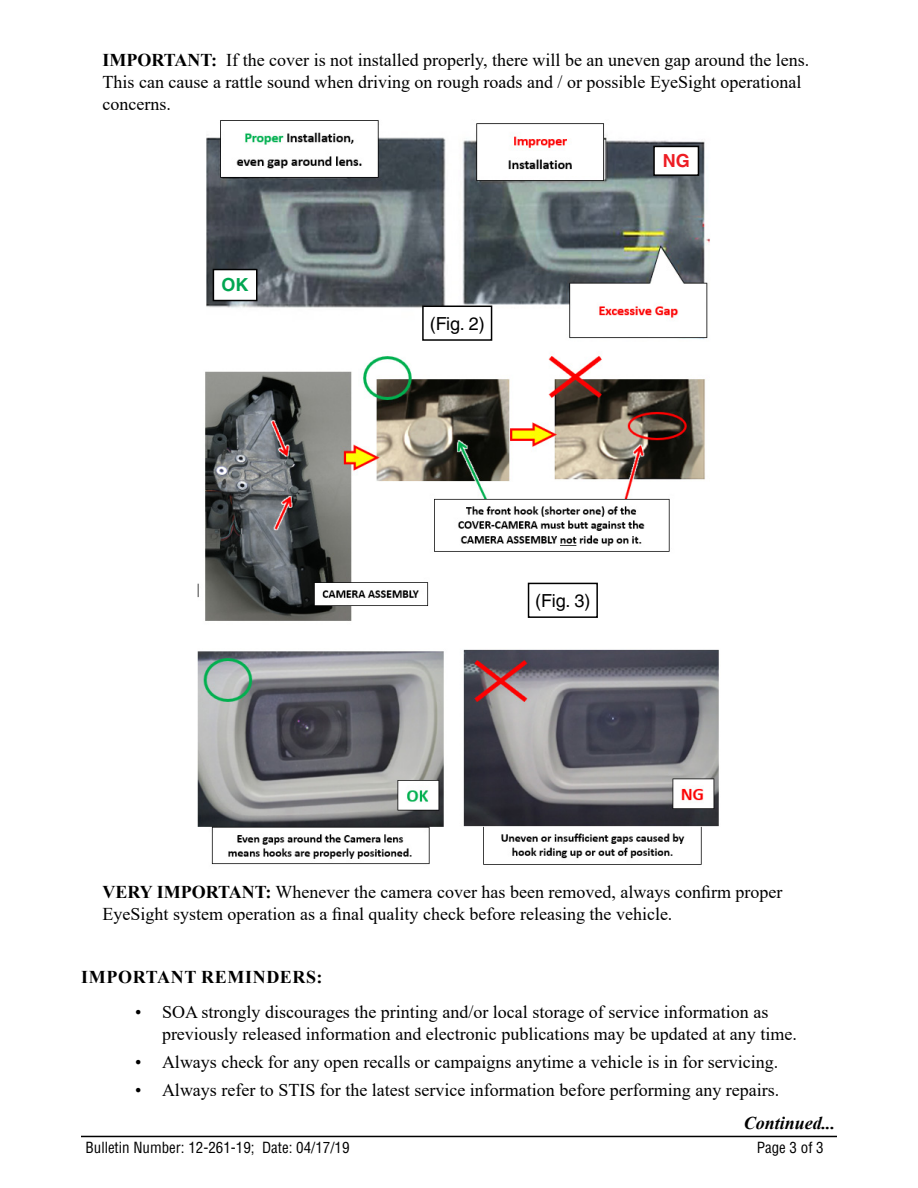
<style>
.page{position:relative;width:918px;height:1188px;background:#fff}
.page>*{position:absolute;margin:0;border:0;box-sizing:border-box;transform-origin:0 0}
.t1{font:18px/21.6px "Times New Roman";color:#000}
.t2{font:700 18px "Times New Roman";letter-spacing:.035em;color:#000}
.t3{font:18px "Helvetica LT Std";letter-spacing:-.015em;color:#000}
.t4{font:italic 700 18px "Times New Roman";color:#000}
.t5{font:700 18px "Helvetica LT Std";color:#ed1d24}
.t6{font:700 18px "Helvetica LT Std";color:#00a651}
.t7{font:condensed 15px "Helvetica LT Std";color:#000}
.s1{font-weight:700}
</style>
<div class="page">
<hr style="left:81px;top:1136px;width:756px;height:1px;background:#000">
<img style="left:206px;top:120px;width:504px;height:221px">
<div style="left:654px;top:146px;width:44px;height:29px;background:#fff"></div>
<div style="left:653px;top:146px;width:46px;height:30px;border:2px solid #000"></div>
<div style="left:213px;top:270px;width:44px;height:31px;background:#fff"></div>
<div style="left:213px;top:269px;width:45px;height:32px;border:2px solid #000"></div>
<div style="left:423px;top:306px;width:69px;height:34px;background:#fff"></div>
<div style="left:422px;top:306px;width:70px;height:35px;border:2px solid #000"></div>
<img style="left:198px;top:355px;width:521px;height:510px">
<div style="left:529px;top:583px;width:68px;height:34px;background:#fff"></div>
<div style="left:528px;top:583px;width:70px;height:35px;border:2px solid #000"></div>
<p class="t1" style="left:103px;top:49px;width:708px"><span class="s1">IMPORTANT:</span> If the cover is not installed properly, there will be an uneven gap around the lens.<br>This can cause a rattle sound when driving on rough roads and / or possible EyeSight operational concerns.</p>
<p class="t6" style="left:222px;top:274px;width:28px">OK</p>
<p class="t3" style="left:430px;top:313px;width:57px">(Fig. 2)</p>
<p class="t5" style="left:663px;top:150px;width:28px">NG</p>
<p class="t3" style="left:535px;top:590px;width:57px">(Fig. 3)</p>
<p class="t1" style="left:103px;top:881px;width:681px"><span class="s1">VERY IMPORTANT:</span> Whenever the camera cover has been removed, always confirm proper<br>EyeSight system operation as a final quality check before releasing the vehicle.</p>
<p class="t2" style="left:81px;top:964px;width:243px">IMPORTANT REMINDERS:</p>
<p class="t1" style="left:162px;top:1001px;width:636px;text-indent:-27px">• SOA strongly discourages the printing and/or local storage of service information as previously released information and electronic publications may be updated at any time.</p>
<p class="t1" style="left:135px;top:1051px;width:645px">• Always check for any open recalls or campaigns anytime a vehicle is in for servicing.</p>
<p class="t1" style="left:135px;top:1079px;width:646px">• Always refer to STIS for the latest service information before performing any repairs.</p>
<p class="t4" style="left:744px;top:1111px;width:93px">Continued...</p>
<p class="t7" style="left:86px;top:1138px;width:266px">Bulletin Number: 12-261-19; Date: 04/17/19</p>
<p class="t7" style="left:757px;top:1138px;width:69px">Page 3 of 3</p>
</div>
